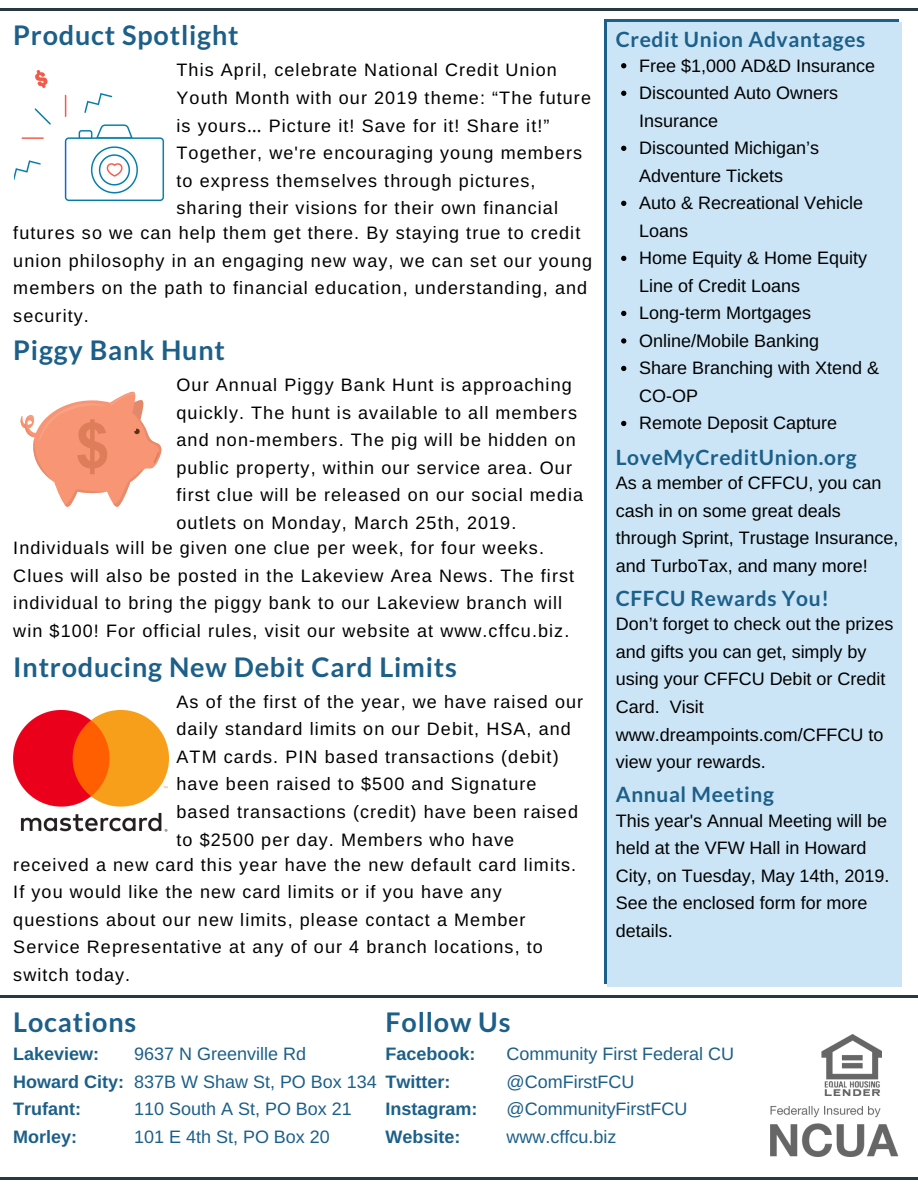
<style>
.page{position:relative;width:918px;height:1188px;background:#fff}
.page>*{position:absolute;margin:0;border:0;box-sizing:border-box;transform-origin:0 0}
.t1{font:700 27px "Lato";letter-spacing:.03em;color:#1c5f88}
.t2{font:700 21px "Lato";letter-spacing:.03em;color:#1c5f88}
.t3{font:18px/27.5px "Arimo";letter-spacing:.06em;color:#000}
.t4{font:18px/27.5px "Arimo";color:#000}
.t5{font:18px/27.5px "Arimo";color:#1c5f88}
.t6{font:700 18px/27.5px "Arimo";color:#1c5f88}
.s1{font-family:"Noto Sans Gurmukhi"}
</style>
<div class="page">
<hr style="left:0;top:8px;width:918px;height:3px;background:#273840">
<hr style="left:0;top:1177px;width:918px;height:3px;background:#273840">
<hr style="left:0;top:995px;width:918px;height:3px;background:#273840">
<img style="left:771px;top:1106px;width:128px;height:51px">
<div style="left:607px;top:23px;width:295px;height:964px;background:#cbe5f6"></div>
<svg style="left:621px;top:63px;width:5px;height:5px"></svg>
<svg style="left:621px;top:91px;width:5px;height:5px"></svg>
<svg style="left:621px;top:146px;width:5px;height:5px"></svg>
<svg style="left:621px;top:201px;width:5px;height:5px"></svg>
<svg style="left:621px;top:256px;width:5px;height:5px"></svg>
<svg style="left:621px;top:311px;width:5px;height:5px"></svg>
<svg style="left:621px;top:338px;width:5px;height:6px"></svg>
<svg style="left:621px;top:366px;width:5px;height:5px"></svg>
<svg style="left:621px;top:421px;width:5px;height:5px"></svg>
<img style="left:13px;top:710px;width:156px;height:122px">
<img style="left:14px;top:71px;width:151px;height:131px">
<img style="left:821px;top:1035px;width:60px;height:61px">
<svg style="left:20px;top:391px;width:142px;height:116px"></svg>
<h1 class="t1" style="left:13px;top:19px;width:227px">Product Spotlight</h1>
<p class="t3" style="left:177px;top:57px;width:416px">This April, celebrate National Credit Union Youth Month with our 2019 theme: “The future is yours<span class="s1">…</span> Picture it! Save for it! Share it!” Together, we're encouraging young members to express themselves through pictures, sharing their visions for their own financial</p>
<p class="t3" style="left:13px;top:219px;width:580px">futures so we can help them get there. By staying true to credit union philosophy in an engaging new way, we can set our young members on the path to financial education, understanding, and security.</p>
<h1 class="t1" style="left:13px;top:334px;width:213px">Piggy Bank Hunt</h1>
<p class="t3" style="left:177px;top:371px;width:408px">Our Annual Piggy Bank Hunt is approaching quickly. The hunt is available to all members and non-members. The pig will be hidden on public property, within our service area. Our first clue will be released on our social media outlets on Monday, March 25th, 2019.</p>
<p class="t3" style="left:13px;top:534px;width:562px">Individuals will be given one clue per week, for four weeks.<br>Clues will also be posted in the Lakeview Area News. The first individual to bring the piggy bank to our Lakeview branch will win $100! For official rules, visit our website at www.cffcu.biz.</p>
<h1 class="t1" style="left:13px;top:650px;width:445px">Introducing New Debit Card Limits</h1>
<p class="t3" style="left:177px;top:688px;width:408px">As of the first of the year, we have raised our daily standard limits on our Debit, HSA, and ATM cards. PIN based transactions (debit) have been raised to $500 and Signature based transactions (credit) have been raised to $2500 per day. Members who have</p>
<p class="t3" style="left:13px;top:851px;width:564px">received a new card this year have the new default card limits.<br>If you would like the new card limits or if you have any questions about our new limits, please contact a Member Service Representative at any of our 4 branch locations, to switch today.</p>
<h1 class="t1" style="left:13px;top:1006px;width:125px">Locations</h1>
<h1 class="t1" style="left:386px;top:1006px;width:126px">Follow Us</h1>
<p class="t2" style="left:616px;top:26px;width:251px">Credit Union Advantages</p>
<p class="t4" style="left:639px;top:52px;width:241px">Free $1,000 AD&amp;D Insurance<br>Discounted Auto Owners<br>Insurance<br>Discounted Michigan’s<br>Adventure Tickets<br>Auto &amp; Recreational Vehicle<br>Loans<br>Home Equity &amp; Home Equity<br>Line of Credit Loans<br>Long-term Mortgages<br>Online/Mobile Banking<br>Share Branching with Xtend &amp;<br>CO-OP<br>Remote Deposit Capture</p>
<p class="t2" style="left:616px;top:444px;width:242px">LoveMyCreditUnion.org</p>
<p class="t4" style="left:616px;top:469px;width:284px">As a member of CFFCU, you can cash in on some great deals through Sprint, Trustage Insurance, and TurboTax, and many more!</p>
<p class="t2" style="left:616px;top:585px;width:215px">CFFCU Rewards You!</p>
<p class="t4" style="left:616px;top:610px;width:279px">Don’t forget to check out the prizes and gifts you can get, simply by using your CFFCU Debit or Credit<br>Card. Visit www.dreampoints.com/CFFCU to view your rewards.</p>
<p class="t2" style="left:616px;top:782px;width:160px">Annual Meeting</p>
<p class="t4" style="left:616px;top:807px;width:275px">This year's Annual Meeting will be held at the VFW Hall in Howard<br>City, on Tuesday, May 14th, 2019.<br>See the enclosed form for more details.</p>
<p class="t6" style="left:13px;top:1040px;width:112px">Lakeview:<br>Howard City:<br>Trufant:<br>Morley:</p>
<p class="t5" style="left:134px;top:1040px;width:244px">9637 N Greenville Rd<br>837B W Shaw St, PO Box 134<br>110 South A St, PO Box 21<br>101 E 4th St, PO Box 20</p>
<p class="t6" style="left:386px;top:1040px;width:93px">Facebook:<br>Twitter:<br>Instagram:<br>Website:</p>
<p class="t5" style="left:506px;top:1040px;width:229px">Community First Federal CU @ComFirstFCU @CommunityFirstFCU www.cffcu.biz</p>
</div>
